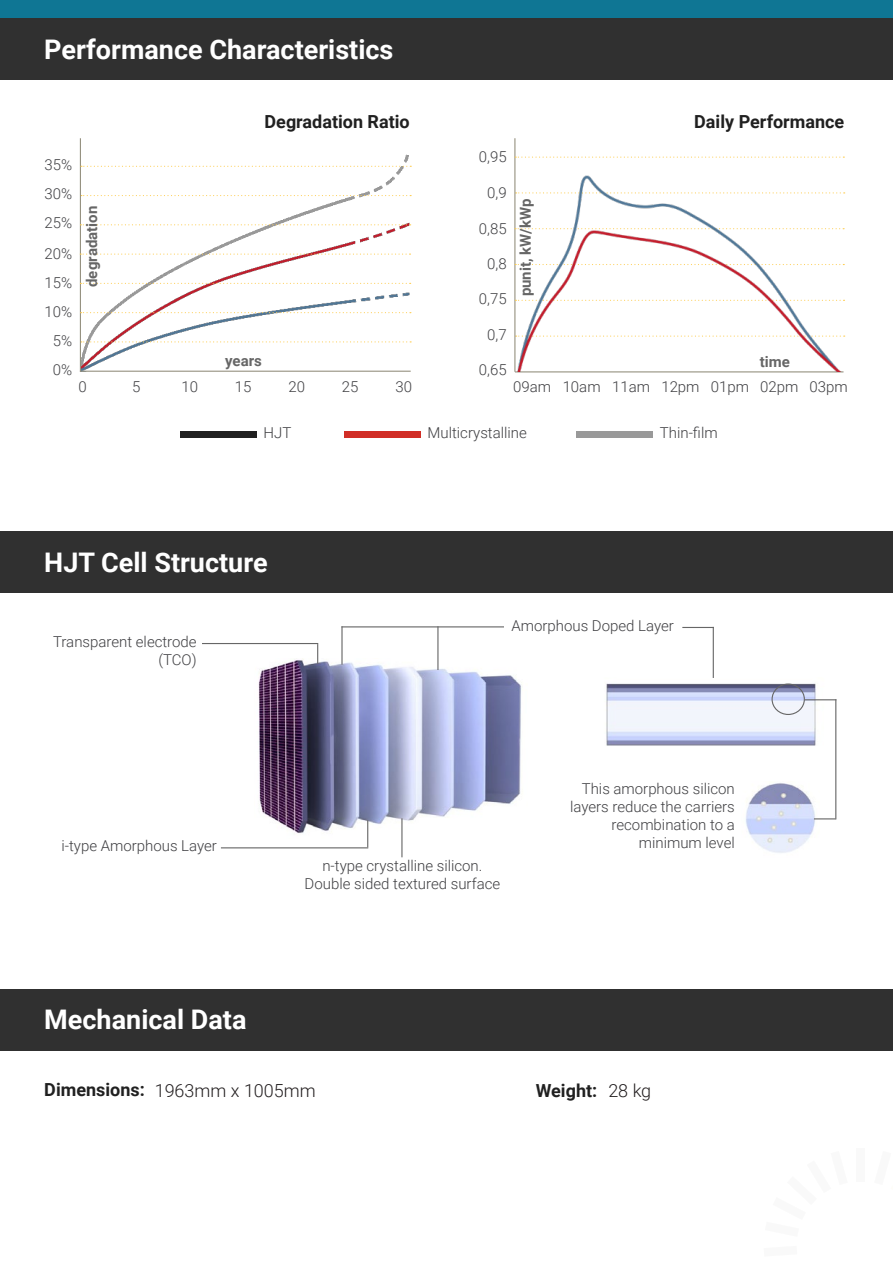
<style>
.page{position:relative;width:893px;height:1263px;background:#fff}
.page>*{position:absolute;margin:0;border:0;box-sizing:border-box;transform-origin:0 0}
.Subheader_White{font:700 27px "Roboto";color:#fff}
.Header_2{font:700 18px "Roboto";color:#202020}
.Text{font:700 18px "Roboto";color:#202020}
.Text-2{font:300 18px "Roboto";color:#231f20}
.Graph_Text{font:300 15px/18px "Roboto";color:#3f3f42;text-align:right}
.Text-3{font:700 15px "Roboto";color:#666}
</style>
<div class="page">
<div style="left:0;top:0;width:893px;height:18px;background:#0f7694"></div>
<img style="left:81px;top:154px;width:328px;height:217px">
<div style="left:0;top:989px;width:893px;height:61px;background:#303030"></div>
<div style="left:0;top:531px;width:893px;height:62px;background:#303030"></div>
<img style="left:258px;top:658px;width:264px;height:181px">
<img style="left:606px;top:683px;width:221px;height:63px">
<img style="left:745px;top:783px;width:74px;height:70px">
<hr style="left:341px;top:626px;width:163px;height:1px;background:#666">
<hr style="left:682px;top:627px;width:32px;height:1px;background:#666">
<hr style="left:713px;top:627px;width:1px;height:51px;background:#666">
<div style="left:771px;top:683px;width:34px;height:32px;border:1px solid #666;border-radius:50%"></div>
<hr style="left:805px;top:699px;width:31px;height:1px;background:#666">
<hr style="left:835px;top:699px;width:1px;height:120px;background:#666">
<svg style="left:814px;top:818px;width:22px;height:1px"></svg>
<hr style="left:341px;top:626px;width:2px;height:39px;background:#666">
<hr style="left:437px;top:626px;width:1px;height:44px;background:#666">
<hr style="left:401px;top:818px;width:1px;height:39px;background:#666">
<svg style="left:317px;top:644px;width:1px;height:20px"></svg>
<hr style="left:202px;top:643px;width:116px;height:1px;background:#666">
<hr style="left:221px;top:847px;width:147px;height:1px;background:#666">
<svg style="left:367px;top:820px;width:1px;height:27px"></svg>
<div style="left:0;top:18px;width:893px;height:62px;background:#303030"></div>
<svg style="left:81px;top:195px;width:330px;height:1px"></svg>
<svg style="left:81px;top:341px;width:330px;height:1px"></svg>
<hr style="left:80px;top:138px;width:1px;height:234px;background:#969281">
<svg style="left:80px;top:283px;width:331px;height:1px"></svg>
<svg style="left:80px;top:224px;width:331px;height:1px"></svg>
<svg style="left:81px;top:312px;width:330px;height:1px"></svg>
<svg style="left:80px;top:254px;width:330px;height:1px"></svg>
<div style="left:180px;top:432px;width:77px;height:6px;background:#202020"></div>
<div style="left:344px;top:432px;width:77px;height:6px;background:#d12e26"></div>
<div style="left:577px;top:432px;width:76px;height:6px;background:#999"></div>
<hr style="left:80px;top:371px;width:331px;height:1px;background:#969281">
<hr style="left:514px;top:138px;width:1px;height:234px;background:#969281">
<hr style="left:515px;top:371px;width:328px;height:1px;background:#969281">
<svg style="left:515px;top:157px;width:329px;height:1px"></svg>
<img style="left:516px;top:175px;width:329px;height:197px">
<svg style="left:81px;top:166px;width:330px;height:1px"></svg>
<p class="Subheader_White" style="left:44px;top:30px;width:351px">Performance Characteristics</p>
<p class="Graph_Text" style="left:45px;top:155px;width:29px">35%</p>
<p class="Graph_Text" style="left:45px;top:184px;width:29px">30%</p>
<p class="Graph_Text" style="left:45px;top:213px;width:29px">25%</p>
<p class="Graph_Text" style="left:45px;top:244px;width:29px">20%</p>
<p class="Graph_Text" style="left:45px;top:273px;width:29px">15%</p>
<p class="Graph_Text" style="left:45px;top:302px;width:29px">10%</p>
<p class="Graph_Text" style="left:53px;top:331px;width:21px">5%</p>
<p class="Graph_Text" style="left:53px;top:360px;width:21px">0%</p>
<p class="Text-3" style="left:81px;top:287px;width:83px;rotate:-90deg">degradation</p>
<p class="Header_2" style="left:265px;top:109px;width:147px">Degradation Ratio</p>
<p class="Header_2" style="left:694px;top:109px;width:151px">Daily Performance</p>
<p class="Text-3" style="left:225px;top:350px;width:38px">years</p>
<p class="Graph_Text" style="left:479px;top:147px;width:29px">0,95</p>
<p class="Graph_Text" style="left:487px;top:183px;width:21px">0,9</p>
<p class="Graph_Text" style="left:479px;top:219px;width:29px">0,85</p>
<p class="Graph_Text" style="left:487px;top:254px;width:21px">0,8</p>
<p class="Graph_Text" style="left:479px;top:290px;width:29px">0,75</p>
<p class="Graph_Text" style="left:487px;top:325px;width:21px">0,7</p>
<p class="Graph_Text" style="left:479px;top:360px;width:29px">0,65</p>
<p class="Text-3" style="left:515px;top:296px;width:100px;rotate:-90deg">punit, kW/kWp</p>
<p class="Text-3" style="left:760px;top:351px;width:32px">time</p>
<p class="Graph_Text" style="left:79px;top:377px;width:10px">0</p>
<p class="Graph_Text" style="left:132px;top:377px;width:10px">5</p>
<p class="Graph_Text" style="left:181px;top:377px;width:18px">10</p>
<p class="Graph_Text" style="left:235px;top:377px;width:18px">15</p>
<p class="Graph_Text" style="left:288px;top:377px;width:18px">20</p>
<p class="Graph_Text" style="left:395px;top:377px;width:18px">30</p>
<p class="Graph_Text" style="left:342px;top:377px;width:18px">25</p>
<p class="Graph_Text" style="left:513px;top:377px;width:39px">09am</p>
<p class="Graph_Text" style="left:563px;top:377px;width:39px">10am</p>
<p class="Graph_Text" style="left:612px;top:377px;width:39px">11am</p>
<p class="Graph_Text" style="left:661px;top:377px;width:40px">12pm</p>
<p class="Graph_Text" style="left:711px;top:377px;width:40px">01pm</p>
<p class="Graph_Text" style="left:760px;top:377px;width:40px">02pm</p>
<p class="Graph_Text" style="left:809px;top:377px;width:40px">03pm</p>
<p class="Graph_Text" style="left:264px;top:423px;width:29px">HJT</p>
<p class="Graph_Text" style="left:428px;top:423px;width:101px">Multicrystalline</p>
<p class="Graph_Text" style="left:660px;top:423px;width:59px">Thin-film</p>
<p class="Subheader_White" style="left:44px;top:543px;width:225px">HJT Cell Structure</p>
<p class="Graph_Text" style="left:53px;top:632px;width:145px">Transparent electrode (TCO)</p>
<p class="Graph_Text" style="left:511px;top:616px;width:164px">Amorphous Doped Layer</p>
<p class="Graph_Text" style="left:61px;top:836px;width:157px">i-type Amorphous Layer</p>
<p class="Graph_Text" style="left:305px;top:856px;width:197px;text-align:center">n-type crystalline silicon.<br>Double sided textured surface</p>
<p class="Graph_Text" style="left:570px;top:779px;width:166px">This amorphous silicon layers reduce the carriers recombination to a minimum level</p>
<p class="Subheader_White" style="left:44px;top:1000px;width:204px">Mechanical Data</p>
<p class="Text" style="left:44px;top:1077px;width:102px">Dimensions:</p>
<p class="Text-2" style="left:155px;top:1078px;width:163px">1963mm x 1005mm</p>
<p class="Text" style="left:536px;top:1078px;width:63px">Weight:</p>
<p class="Text-2" style="left:608px;top:1078px;width:44px">28 kg</p>
</div>
